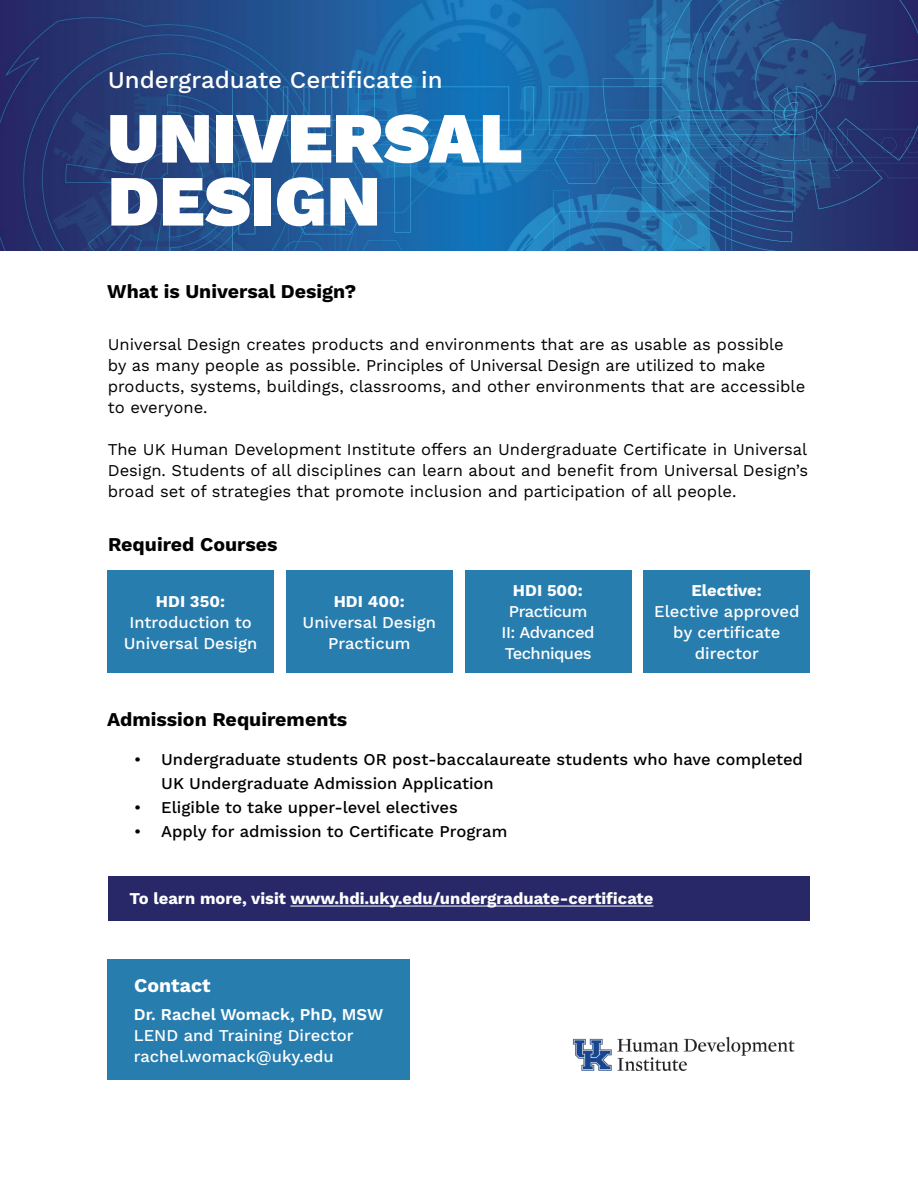
<style>
.page{position:relative;width:918px;height:1188px;background:#fff}
.page>*{position:absolute;margin:0;border:0;box-sizing:border-box;transform-origin:0 0}
.t1{font:900 72px/63px "Work Sans";color:#fff}
.t2{font:500 24px "Work Sans";color:#fff}
.t3{font:700 19.5px "Work Sans";color:#000101}
.t4{font:700 19.5px "Work Sans";color:#fff}
.t5{font:16.5px/21px "Work Sans";color:#000}
.t6{font:500 16.5px/24px "Work Sans";color:#000101}
.t7{font:500 16.5px/21px "Work Sans";color:#fff;text-align:center}
.t8{font:700 16.5px "Work Sans";color:#fff}
.t9{font:500 16.5px/21px "Work Sans";letter-spacing:-.03em;color:#fff;text-align:center}
.t10{font:600 16.5px "Work Sans";color:#fff}
</style>
<div class="page">
<img style="left:0;top:0;width:918px;height:251px">
<div style="left:107px;top:570px;width:167px;height:103px;background:#287daf"></div>
<div style="left:286px;top:570px;width:167px;height:103px;background:#287daf"></div>
<div style="left:465px;top:570px;width:166px;height:103px;background:#287daf"></div>
<div style="left:644px;top:570px;width:166px;height:103px;background:#287daf"></div>
<div style="left:108px;top:876px;width:702px;height:44px;background:#282868"></div>
<hr style="left:290px;top:906px;width:363px;height:1px;background:#fff">
<div style="left:107px;top:959px;width:303px;height:121px;background:#287daf"></div>
<img style="left:573px;top:1036px;width:222px;height:35px">
<h1 class="t2" style="left:108px;top:66px;width:336px">Undergraduate Certificate in</h1>
<h1 class="t1" style="left:108px;top:111px;width:417px">UNIVERSAL<br>DESIGN</h1>
<h2 class="t3" style="left:107px;top:280px;width:251px">What is Universal Design?</h2>
<p class="t5" style="left:108px;top:334px;width:699px">Universal Design creates products and environments that are as usable as possible by as many people as possible. Principles of Universal Design are utilized to make products, systems, buildings, classrooms, and other environments that are accessible to everyone.</p>
<p class="t5" style="left:108px;top:440px;width:702px;text-align:justify">The UK Human Development Institute offers an Undergraduate Certificate in Universal Design. Students of all disciplines can learn about and benefit from Universal Design’s broad set of strategies that promote inclusion and participation of all people.</p>
<h2 class="t3" style="left:108px;top:533px;width:171px">Required Courses</h2>
<h3 class="t8" style="left:156px;top:592px;width:71px">HDI 350:</h3>
<p class="t7" style="left:124px;top:613px;width:135px">Introduction to<br>Universal Design</p>
<h3 class="t8" style="left:334px;top:592px;width:72px">HDI 400:</h3>
<p class="t7" style="left:303px;top:613px;width:135px">Universal Design<br>Practicum</p>
<h3 class="t8" style="left:513px;top:581px;width:71px">HDI 500:</h3>
<p class="t9" style="left:502px;top:602px;width:95px">Practicum<br>II: Advanced<br>Techniques</p>
<h3 class="t8" style="left:691px;top:581px;width:72px">Elective:</h3>
<p class="t7" style="left:654px;top:602px;width:147px">Elective approved by certificate director</p>
<h2 class="t3" style="left:107px;top:708px;width:241px">Admission Requirements</h2>
<p class="t6" style="left:161px;top:748px;width:643px;text-indent:-27px">• Undergraduate students OR post-baccalaureate students who have completed<br>UK Undergraduate Admission Application</p>
<p class="t6" style="left:134px;top:796px;width:325px">• Eligible to take upper-level electives</p>
<p class="t6" style="left:134px;top:820px;width:375px">• Apply for admission to Certificate Program</p>
<p class="t8" style="left:129px;top:889px;width:525px">To learn more, visit www.hdi.uky.edu/undergraduate-certificate</p>
<h2 class="t4" style="left:134px;top:974px;width:78px">Contact</h2>
<p class="t10" style="left:134px;top:1004px;width:251px">Dr. Rachel Womack, PhD, MSW</p>
<p class="t7" style="left:134px;top:1025px;width:221px">LEND and Training Director</p>
<p class="t7" style="left:134px;top:1046px;width:201px">rachel.womack@uky.edu</p>
</div>
